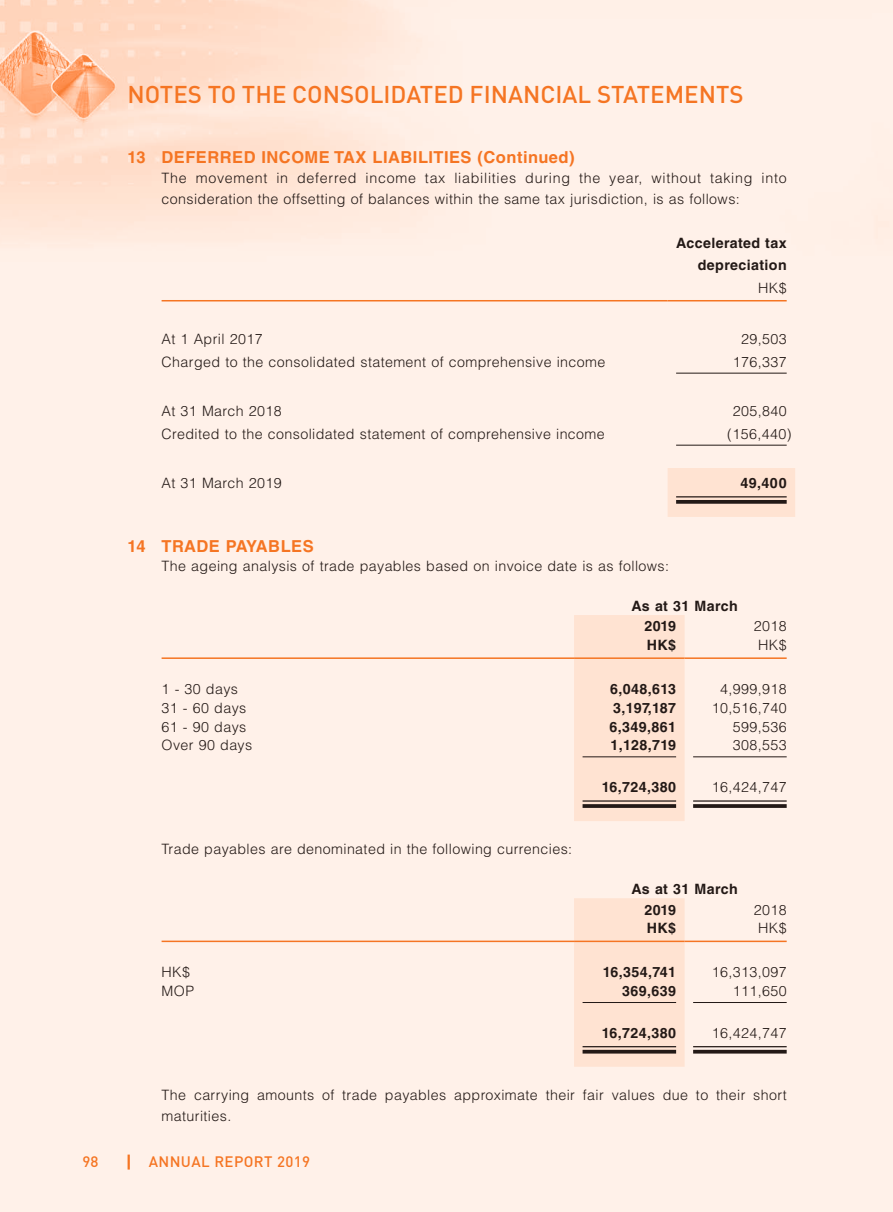
<style>
.page{position:relative;width:893px;height:1212px;background:#fff}
.page>*{position:absolute;margin:0;border:0;box-sizing:border-box;transform-origin:0 0}
.t1{font:500 24px "DIN Pro";color:#f57523}
.t2{font:700 16.5px "Helvetica LT Std";letter-spacing:.03em;color:#f57523}
.t3{font:500 15px "DIN Pro";letter-spacing:.025em;color:#f57523}
.t4{font:300 14.25px/21px "Helvetica LT Std";letter-spacing:.03em;color:#231916}
.t5{font:700 14.25px/20.9px "Helvetica LT Std";letter-spacing:.03em;color:#231916}
</style>
<div class="page">
<div style="left:0;top:0;width:892px;height:1212px;background:#fff1e9"></div>
<img style="left:0;top:0;width:405px;height:241px">
<svg style="left:128px;top:1154px;width:2px;height:15px"></svg>
<div style="left:668px;top:468px;width:127px;height:49px;background:#ffe3d2"></div>
<hr style="left:162px;top:300px;width:506px;height:1px;background:#f57523">
<hr style="left:668px;top:300px;width:119px;height:1px;background:#f57523">
<hr style="left:676px;top:373px;width:111px;height:1px;background:#231916">
<hr style="left:676px;top:445px;width:111px;height:1px;background:#231916">
<hr style="left:676px;top:496px;width:111px;height:1px;background:#231916">
<svg style="left:676px;top:500px;width:111px;height:4px"></svg>
<div style="left:574px;top:615px;width:111px;height:206px;background:#ffe3d2"></div>
<hr style="left:162px;top:657px;width:412px;height:2px;background:#f57523">
<hr style="left:574px;top:657px;width:111px;height:2px;background:#f57523">
<hr style="left:685px;top:657px;width:102px;height:2px;background:#f57523">
<hr style="left:583px;top:756px;width:93px;height:1px;background:#231916">
<hr style="left:693px;top:756px;width:94px;height:1px;background:#231916">
<hr style="left:583px;top:800px;width:93px;height:2px;background:#231916">
<svg style="left:583px;top:804px;width:93px;height:4px"></svg>
<hr style="left:693px;top:800px;width:94px;height:2px;background:#231916">
<svg style="left:693px;top:804px;width:94px;height:4px"></svg>
<div style="left:574px;top:898px;width:111px;height:169px;background:#ffe3d2"></div>
<hr style="left:162px;top:940px;width:412px;height:2px;background:#f57523">
<hr style="left:574px;top:940px;width:111px;height:2px;background:#f57523">
<hr style="left:685px;top:940px;width:102px;height:2px;background:#f57523">
<hr style="left:583px;top:1002px;width:93px;height:1px;background:#231916">
<hr style="left:693px;top:1002px;width:94px;height:1px;background:#231916">
<hr style="left:583px;top:1046px;width:93px;height:1px;background:#231916">
<hr style="left:583px;top:1050px;width:93px;height:3px;background:#231916">
<hr style="left:693px;top:1046px;width:94px;height:1px;background:#231916">
<hr style="left:693px;top:1050px;width:94px;height:3px;background:#231916">
<h1 class="t1" style="left:128px;top:78px;width:617px">NOTES TO THE CONSOLIDATED FINANCIAL STATEMENTS</h1>
<p class="t2" style="left:128px;top:147px;width:449px">13 DEFERRED INCOME TAX LIABILITIES (Continued)</p>
<p class="t4" style="left:162px;top:167px;width:626px">The movement in deferred income tax liabilities during the year, without taking into consideration the offsetting of balances within the same tax jurisdiction, is as follows:</p>
<p class="t5" style="left:676px;top:231px;width:112px;line-height:22.5px;text-align:right">Accelerated tax depreciation</p>
<p class="t4" style="left:758px;top:277px;width:30px">HK$</p>
<p class="t4" style="left:162px;top:328px;width:103px">At 1 April 2017</p>
<p class="t4" style="left:741px;top:328px;width:47px">29,503</p>
<p class="t4" style="left:162px;top:351px;width:445px">Charged to the consolidated statement of comprehensive income</p>
<p class="t4" style="left:733px;top:351px;width:55px">176,337</p>
<p class="t4" style="left:162px;top:400px;width:122px">At 31 March 2018</p>
<p class="t4" style="left:733px;top:400px;width:55px">205,840</p>
<p class="t4" style="left:162px;top:423px;width:445px">Credited to the consolidated statement of comprehensive income</p>
<p class="t4" style="left:727px;top:423px;width:66px">(156,440)</p>
<p class="t4" style="left:162px;top:472px;width:122px">At 31 March 2019</p>
<p class="t5" style="left:740px;top:472px;width:48px">49,400</p>
<p class="t2" style="left:128px;top:536px;width:188px">14 TRADE PAYABLES</p>
<p class="t4" style="left:162px;top:555px;width:509px">The ageing analysis of trade payables based on invoice date is as follows:</p>
<p class="t5" style="left:644px;top:595px;width:95px;text-indent:-13px">As at 31 March<br>2019</p>
<p class="t4" style="left:754px;top:616px;width:34px">2018</p>
<p class="t5" style="left:647px;top:634px;width:31px">HK$</p>
<p class="t4" style="left:758px;top:634px;width:30px">HK$</p>
<p class="t4" style="left:162px;top:678px;width:78px">1 - 30 days</p>
<p class="t5" style="left:610px;top:678px;width:68px">6,048,613</p>
<p class="t4" style="left:720px;top:678px;width:68px">4,999,918</p>
<p class="t4" style="left:162px;top:697px;width:86px">31 - 60 days</p>
<p class="t5" style="left:613px;top:697px;width:64px">3,197,187</p>
<p class="t4" style="left:712px;top:697px;width:76px">10,516,740</p>
<p class="t4" style="left:162px;top:716px;width:86px">61 - 90 days</p>
<p class="t5" style="left:610px;top:716px;width:68px">6,349,861</p>
<p class="t4" style="left:733px;top:716px;width:55px">599,536</p>
<p class="t4" style="left:162px;top:734px;width:92px">Over 90 days</p>
<p class="t5" style="left:611px;top:735px;width:67px">1,128,719</p>
<p class="t4" style="left:733px;top:734px;width:55px">308,553</p>
<p class="t5" style="left:602px;top:777px;width:76px">16,724,380</p>
<p class="t4" style="left:712px;top:776px;width:76px">16,424,747</p>
<p class="t4" style="left:162px;top:838px;width:412px">Trade payables are denominated in the following currencies:</p>
<p class="t5" style="left:644px;top:878px;width:95px;text-indent:-13px">As at 31 March<br>2019</p>
<p class="t4" style="left:754px;top:899px;width:34px">2018</p>
<p class="t5" style="left:647px;top:918px;width:31px">HK$</p>
<p class="t4" style="left:758px;top:917px;width:30px">HK$</p>
<p class="t4" style="left:162px;top:961px;width:30px">HK$</p>
<p class="t5" style="left:603px;top:961px;width:75px">16,354,741</p>
<p class="t4" style="left:712px;top:961px;width:76px">16,313,097</p>
<p class="t4" style="left:162px;top:980px;width:34px">MOP</p>
<p class="t5" style="left:622px;top:980px;width:55px">369,639</p>
<p class="t4" style="left:733px;top:980px;width:55px">111,650</p>
<p class="t5" style="left:602px;top:1022px;width:76px">16,724,380</p>
<p class="t4" style="left:712px;top:1022px;width:76px">16,424,747</p>
<p class="t4" style="left:162px;top:1084px;width:627px">The carrying amounts of trade payables approximate their fair values due to their short maturities.</p>
<p class="t3" style="left:82px;top:1152px;width:17px">98</p>
<p class="t3" style="left:149px;top:1152px;width:163px">ANNUAL REPORT 2019</p>
</div>
